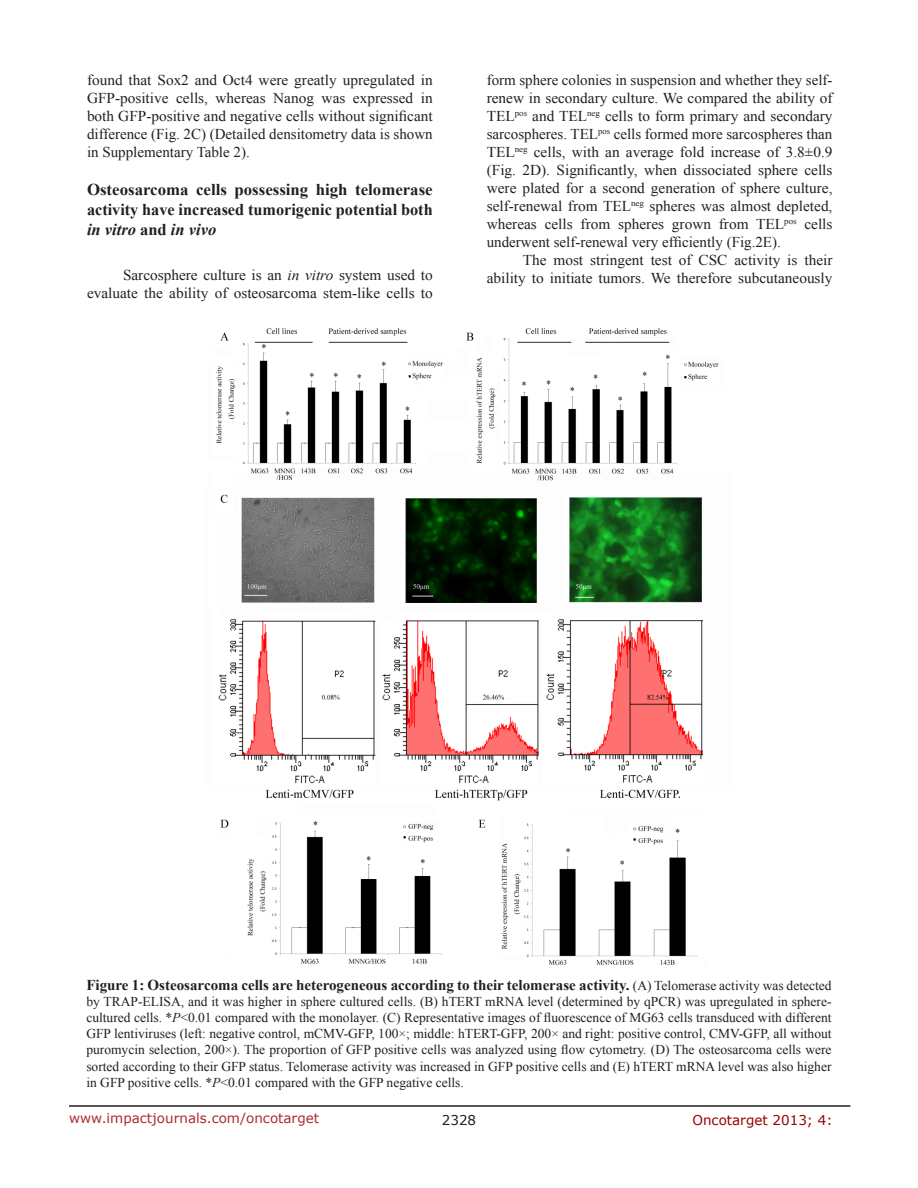
<style>
.page{position:relative;width:918px;height:1188px;background:#fff}
.page>*{position:absolute;margin:0;border:0;box-sizing:border-box;transform-origin:0 0}
.SubHeading{font:700 16.5px/19.8px "Times New Roman";color:#221f22;text-align:justify}
.BodyText{font:15px/18px "Times New Roman";color:#221f22;text-align:justify}
.FigureText{font:700 15px "Times New Roman";color:#221f22}
.FigureText-2{font:13.5px/16.2px "Times New Roman";color:#221f22;text-align:justify}
.t1{font:13.5px "Verdana";color:#ac2b31}
.t2{font:13.5px "Verdana";color:#970000}
.t3{font:13.5px "Verdana";color:#221f22}
.s1{font-style:italic}
.s2{font-weight:400;font-size:13.5px}
</style>
<div class="page">
<hr style="left:69px;top:1105px;width:781px;height:2px;background:#231f20">
<img style="left:216px;top:328px;width:503px;height:637px">
<p class="BodyText" style="left:87px;top:71px;width:347px">found that Sox2 and Oct4 were greatly upregulated in GFP-positive cells, whereas Nanog was expressed in both GFP-positive and negative cells without significant difference (Fig. 2C) (Detailed densitometry data is shown in Supplementary Table 2).</p>
<p class="SubHeading" style="left:87px;top:179px;width:347px">Osteosarcoma cells possessing high telomerase activity have increased tumorigenic potential both <span class="s1">in vitro</span> and <span class="s1">in vivo</span></p>
<p class="BodyText" style="left:87px;top:265px;width:347px;text-align:right">Sarcosphere culture is an <span class="s1">in vitro</span> system used to evaluate the ability of osteosarcoma stem-like cells to</p>
<p class="BodyText" style="left:487px;top:71px;width:347px">form sphere colonies in suspension and whether they self&shy;renew in secondary culture. We compared the ability of TEL<sup>pos</sup> and TEL<sup>neg</sup> cells to form primary and secondary sarcospheres. TEL<sup>pos</sup> cells formed more sarcospheres than TEL<sup>neg</sup> cells, with an average fold increase of 3.8±0.9 (Fig. 2D). Significantly, when dissociated sphere cells were plated for a second generation of sphere culture, self-renewal from TEL<sup>neg</sup> spheres was almost depleted, whereas cells from spheres grown from TEL<sup>pos</sup> cells underwent self-renewal very efficiently (Fig.2E).</p>
<p class="BodyText" style="left:487px;top:251px;width:347px;text-align:right">The most stringent test of CSC activity is their ability to initiate tumors. We therefore subcutaneously</p>
<p class="FigureText" style="left:86px;top:974px;width:747px">Figure 1: Osteosarcoma cells are heterogeneous according to their telomerase activity. <span class="s2">(A) Telomerase activity was detected</span></p>
<p class="FigureText-2" style="left:86px;top:993px;width:747px">by TRAP-ELISA, and it was higher in sphere cultured cells. (B) hTERT mRNA level (determined by qPCR) was upregulated in sphere&shy;cultured cells. *<span class="s1">P</span>&lt;0.01 compared with the monolayer. (C) Representative images of fluorescence of MG63 cells transduced with different GFP lentiviruses (left: negative control, mCMV-GFP, 100×; middle: hTERT-GFP, 200× and right: positive control, CMV-GFP, all without puromycin selection, 200×). The proportion of GFP positive cells was analyzed using flow cytometry. (D) The osteosarcoma cells were sorted according to their GFP status. Telomerase activity was increased in GFP positive cells and (E) hTERT mRNA level was also higher in GFP positive cells. *<span class="s1">P</span>&lt;0.01 compared with the GFP negative cells.</p>
<p class="t1" style="left:69px;top:1109px;width:252px">www.impactjournals.com/oncotarget</p>
<p class="t3" style="left:442px;top:1111px;width:36px">2328</p>
<p class="t2" style="left:692px;top:1111px;width:142px">Oncotarget 2013; 4:</p>
</div>
